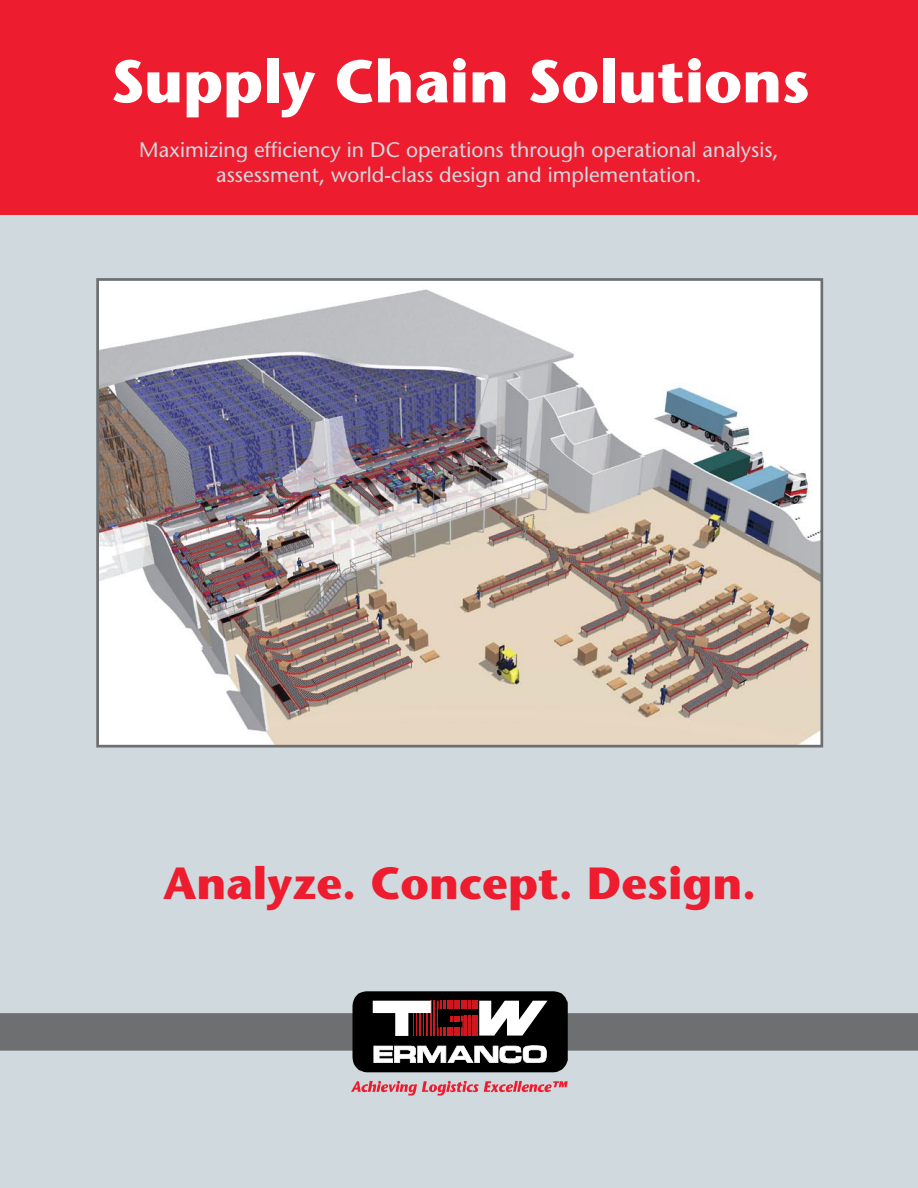
<style>
.page{position:relative;width:918px;height:1188px;background:#d0d9de}
.page>*{position:absolute;margin:0;border:0;box-sizing:border-box;transform-origin:0 0}
.t1{font:700 60px "Stone Sans";color:#fff}
.t2{font:700 45px "Stone Sans";color:#ed1c2e}
.t3{font:21px/25.2px "Stone Sans";color:#d0d9de;text-align:center}
</style>
<div class="page">
<img style="left:100px;top:282px;width:719px;height:462px">
<div style="left:96px;top:278px;width:727px;height:470px;border:3px solid #6d6f71"></div>
<div style="left:0;top:1013px;width:918px;height:38px;background:#6d6f71"></div>
<div style="left:0;top:0;width:918px;height:214px;background:#ed1c2e"></div>
<svg style="left:352px;top:991px;width:216px;height:81px;background:#534748"></svg>
<svg style="left:351px;top:1081px;width:217px;height:15px"></svg>
<h1 class="t1" style="left:111px;top:44px;width:700px">Supply Chain Solutions</h1>
<p class="t3" style="left:139px;top:137px;width:641px">Maximizing efficiency in DC operations through operational analysis, assessment, world-class design and implementation.</p>
<h2 class="t2" style="left:163px;top:855px;width:595px">Analyze. Concept. Design.</h2>
</div>
